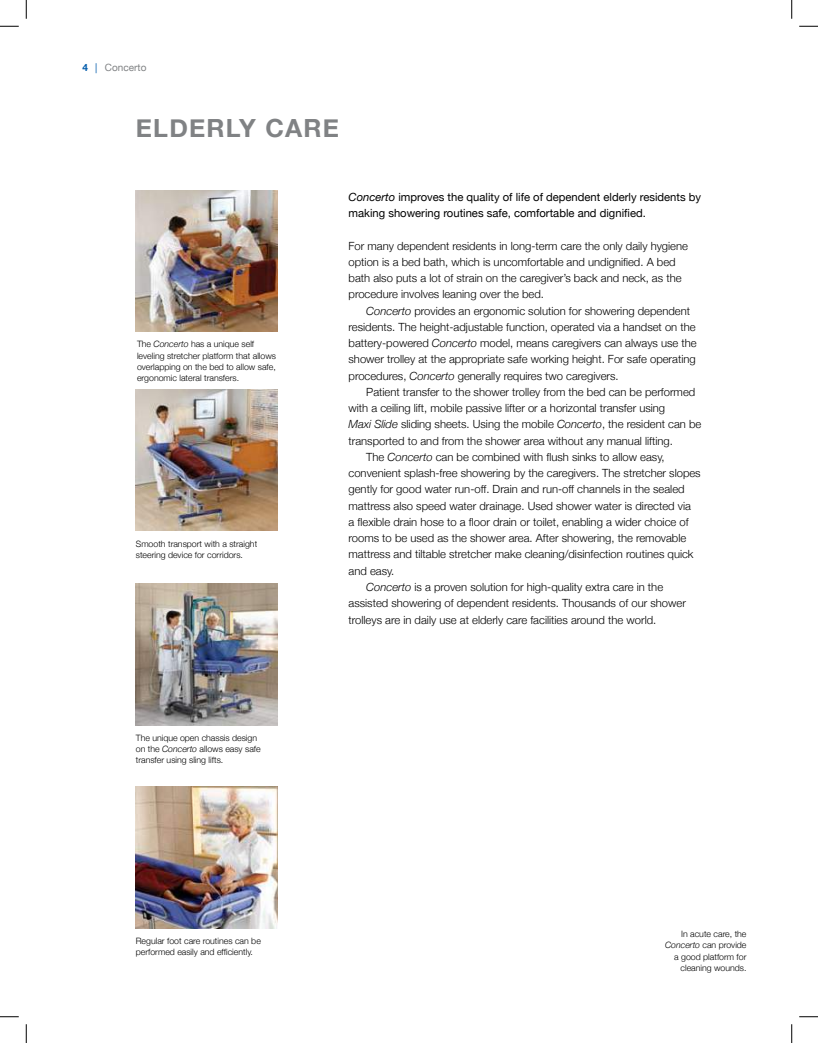
<style>
.page{position:relative;width:818px;height:1043px;background:#fff}
.page>*{position:absolute;margin:0;border:0;box-sizing:border-box;transform-origin:0 0}
.t1{font:700 25px "Helvetica Neue";letter-spacing:.05em;color:#808284}
.t2{font:300 11.25px/16.2px "Helvetica Neue";color:#000}
.t3{font:11.25px/16.2px "Helvetica Neue";color:#000}
.t4{font:10px "Helvetica Neue";color:#808284}
.t5{font:700 10px "Helvetica Neue";color:#005bab}
.t6{font:300 8.75px/11.2px "Helvetica Neue";color:#000}
.s1{font-weight:400;font-style:italic}
.s2{font-style:italic}
</style>
<div class="page">
<img style="left:136px;top:389px;width:141px;height:142px">
<img style="left:136px;top:583px;width:141px;height:142px">
<img style="left:136px;top:786px;width:141px;height:142px">
<img style="left:136px;top:190px;width:141px;height:142px">
<svg style="left:0;top:25px;width:19px;height:2px"></svg>
<svg style="left:799px;top:25px;width:19px;height:2px"></svg>
<svg style="left:0;top:1016px;width:19px;height:1px"></svg>
<svg style="left:799px;top:1016px;width:19px;height:1px"></svg>
<svg style="left:25px;top:0;width:2px;height:19px"></svg>
<svg style="left:25px;top:1024px;width:2px;height:18px"></svg>
<svg style="left:791px;top:0;width:1px;height:19px"></svg>
<svg style="left:791px;top:1024px;width:1px;height:18px"></svg>
<p class="t5" style="left:83px;top:62px;width:16px">4 <span class="s1">|</span></p>
<p class="t4" style="left:105px;top:62px;width:43px">Concerto</p>
<h1 class="t1" style="left:136px;top:112px;width:205px">ELDERLY CARE</h1>
<p class="t6" style="left:137px;top:338px;width:141px">The <span class="s2">Concerto</span> has a unique self leveling stretcher platform that allows overlapping on the bed to allow safe, ergonomic lateral transfers.</p>
<p class="t6" style="left:136px;top:537px;width:123px">Smooth transport with a straight steering device for corridors.</p>
<p class="t3" style="left:348px;top:188px;width:354px"><span class="s2">Concerto</span> improves the quality of life of dependent elderly residents by making showering routines safe, comfortable and dignified.</p>
<p class="t2" style="left:348px;top:237px;width:341px">For many dependent residents in long-term care the only daily hygiene option is a bed bath, which is uncomfortable and undignified. A bed bath also puts a lot of strain on the caregiver’s back and neck, as the procedure involves leaning over the bed.</p>
<p class="t2" style="left:348px;top:302px;width:350px;text-indent:18px"><span class="s2">Concerto</span> provides an ergonomic solution for showering dependent residents. The height-adjustable function, operated via a handset on the battery-powered <span class="s2">Concerto</span> model, means caregivers can always use the shower trolley at the appropriate safe working height. For safe operating procedures, <span class="s2">Concerto</span> generally requires two caregivers.</p>
<p class="t2" style="left:366px;top:383px;width:330px">Patient transfer to the shower trolley from the bed can be performed</p>
<p class="t2" style="left:348px;top:400px;width:318px">with a ceiling lift, mobile passive lifter or a horizontal transfer using</p>
<p class="t2" style="left:348px;top:416px;width:354px"><span class="s2">Maxi Slide</span> sliding sheets. Using the mobile <span class="s2">Concerto</span>, the resident can be</p>
<p class="t2" style="left:348px;top:432px;width:326px">transported to and from the shower area without any manual lifting.</p>
<p class="t2" style="left:366px;top:448px;width:300px">The <span class="s2">Concerto</span> can be combined with flush sinks to allow easy,</p>
<p class="t2" style="left:348px;top:465px;width:353px">convenient splash-free showering by the caregivers. The stretcher slopes</p>
<p class="t2" style="left:348px;top:481px;width:337px">gently for good water run-off. Drain and run-off channels in the sealed</p>
<p class="t2" style="left:348px;top:497px;width:344px">mattress also speed water drainage. Used shower water is directed via</p>
<p class="t2" style="left:348px;top:513px;width:341px">a flexible drain hose to a floor drain or toilet, enabling a wider choice of</p>
<p class="t2" style="left:348px;top:530px;width:339px">rooms to be used as the shower area. After showering, the removable</p>
<p class="t2" style="left:348px;top:546px;width:346px">mattress and tiltable stretcher make cleaning/disinfection routines quick</p>
<p class="t2" style="left:348px;top:562px;width:47px">and easy.</p>
<p class="t2" style="left:366px;top:578px;width:298px"><span class="s2">Concerto</span> is a proven solution for high-quality extra care in the</p>
<p class="t2" style="left:348px;top:595px;width:339px">assisted showering of dependent residents. Thousands of our shower</p>
<p class="t2" style="left:348px;top:611px;width:309px">trolleys are in daily use at elderly care facilities around the world.</p>
<p class="t6" style="left:136px;top:732px;width:126px">The unique open chassis design on the <span class="s2">Concerto</span> allows easy safe transfer using sling lifts.</p>
<p class="t6" style="left:136px;top:934px;width:126px">Regular foot care routines can be performed easily and efficiently.</p>
<p class="t6" style="left:665px;top:928px;width:83px;text-align:right">In acute care, the<br><span class="s2">Concerto</span> can provide a good platform for cleaning wounds.</p>
</div>
